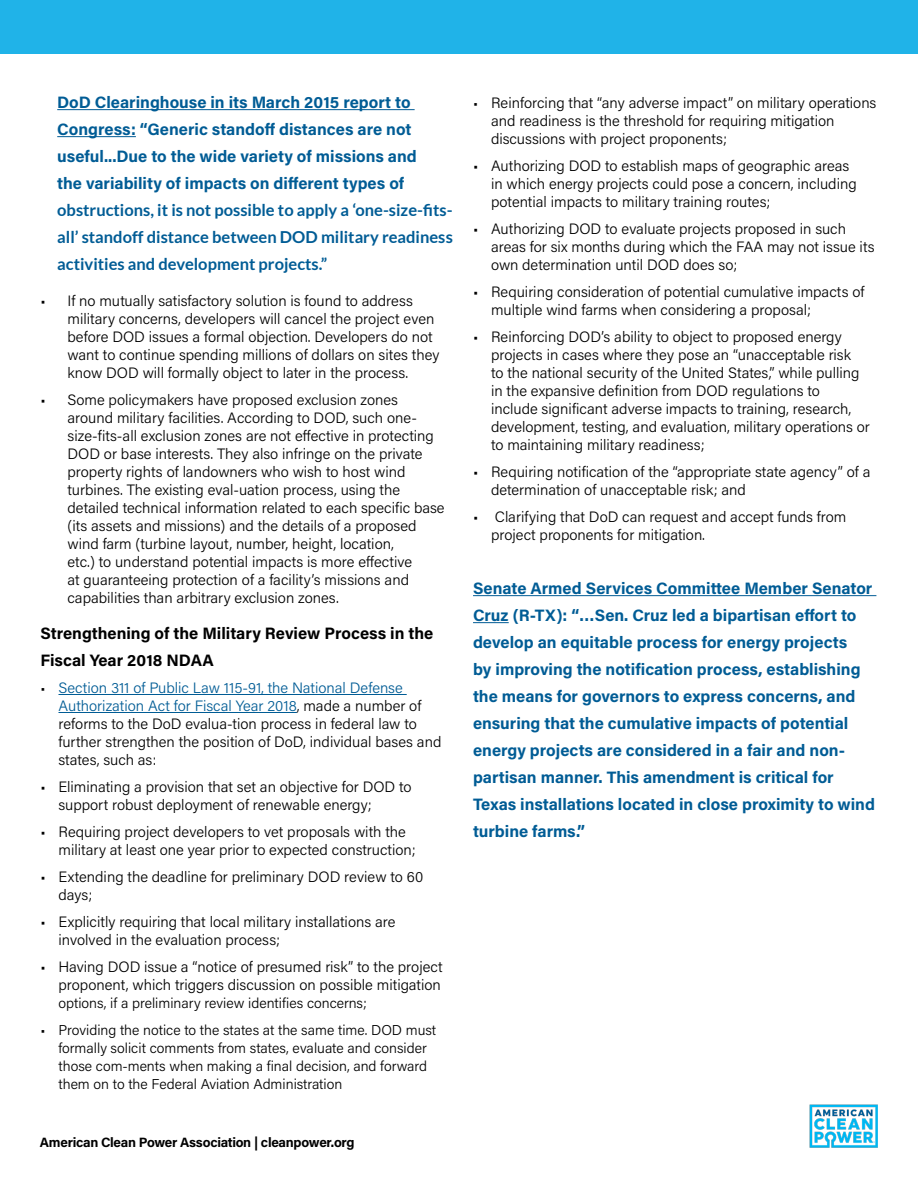
<style>
.page{position:relative;width:918px;height:1188px;background:#fff}
.page>*{position:absolute;margin:0;border:0;box-sizing:border-box;transform-origin:0 0}
.t1{font:700 16.5px/27px "Acumin Pro";color:#005c95}
.t2{font:700 16.5px/27px "Lato";color:#005c95;text-align:justify}
.t3{font:700 16.5px/27px "Acumin Pro";color:#000}
.t4{font:300 15px/18px "Acumin Pro";color:#000}
.t5{font:300 14.25px/18px "Acumin Pro";color:#000}
.t6{font:700 13.5px "Acumin Pro";letter-spacing:-.02em;color:#000}
.s1{font-size:14.25px}
.s2{color:#005c95}
</style>
<div class="page">
<div style="left:0;top:0;width:918px;height:54px;background:#20b3e8"></div>
<img style="left:809px;top:1104px;width:69px;height:44px">
<hr style="left:57px;top:109px;width:358px;height:1px;background:#005c95">
<hr style="left:57px;top:136px;width:79px;height:1px;background:#005c95">
<hr style="left:58px;top:694px;width:349px;height:1px;background:#005c95">
<hr style="left:58px;top:712px;width:239px;height:1px;background:#005c95">
<hr style="left:473px;top:595px;width:403px;height:1px;background:#005c95">
<hr style="left:473px;top:622px;width:36px;height:1px;background:#005c95">
<p class="t1" style="left:57px;top:88px;width:361px">DoD Clearinghouse in its March 2015 report to Congress: “Generic standoff distances are not useful...Due to the wide variety of missions and the variability of impacts on different types of</p>
<p class="t2" style="left:57px;top:196px;width:397px">obstructions, it is not possible to apply a ‘one-size-fits&shy;all’ standoff distance between DOD military readiness activities and development projects.”</p>
<p class="t4" style="left:68px;top:291px;width:374px;text-indent:-27px">• If no mutually satisfactory solution is found to address military concerns, developers will cancel the project even before DOD issues a formal objection. Developers do not want to continue spending millions of dollars on sites they know DOD will formally object to later in the process.</p>
<p class="t4" style="left:68px;top:390px;width:379px;text-indent:-27px">• Some policymakers have proposed exclusion zones around military facilities. According to DOD, such one&shy;size-fits-all exclusion zones are not effective in protecting DOD or base interests. They also infringe on the private property rights of landowners who wish to host wind turbines. The existing eval-uation process, using the detailed technical information related to each specific base (its assets and missions) and the details of a proposed wind farm (turbine layout, number, height, location,<br>etc.) to understand potential impacts is more effective<br>at guaranteeing protection of a facility’s missions and capabilities than arbitrary exclusion zones.</p>
<p class="t3" style="left:40px;top:619px;width:394px">Strengthening of the Military Review Process in the<br>Fiscal Year 2018 NDAA</p>
<p class="t4" style="left:58px;top:678px;width:384px;text-indent:-18px"><span class="s1">•</span> <span class="s2">Section 311 of Public Law 115-91, the National Defense Authorization Act for Fiscal Year 2018</span>, made a number of reforms to the DoD evalua-tion process in federal law to further strengthen the position of DoD, individual bases and states, such as:</p>
<p class="t4" style="left:58px;top:777px;width:355px;text-indent:-18px">• Eliminating a provision that set an objective for DOD to support robust deployment of renewable energy;</p>
<p class="t4" style="left:58px;top:822px;width:359px;text-indent:-18px">• Requiring project developers to vet proposals with the military at least one year prior to expected construction;</p>
<p class="t4" style="left:58px;top:867px;width:366px;text-indent:-18px">• Extending the deadline for preliminary DOD review to 60 days;</p>
<p class="t4" style="left:58px;top:912px;width:338px;text-indent:-18px">• Explicitly requiring that local military installations are involved in the evaluation process;</p>
<p class="t4" style="left:40px;top:957px;width:404px;text-align:right">• Having DOD issue a “notice of presumed risk” to the project proponent, which triggers discussion on possible mitigation</p>
<p class="t5" style="left:58px;top:993px;width:310px">options, if a preliminary review identifies concerns;</p>
<p class="t5" style="left:58px;top:1020px;width:379px;text-indent:-18px">• Providing the notice to the states at the same time. DOD must formally solicit comments from states, evaluate and consider those com-ments when making a final decision, and forward them on to the Federal Aviation Administration</p>
<p class="t6" style="left:40px;top:1132px;width:316px">American Clean Power Association | cleanpower.org</p>
<p class="t4" style="left:491px;top:93px;width:387px;text-indent:-18px"><span class="s1">•</span> Reinforcing that “any adverse impact” on military operations and readiness is the threshold for requiring mitigation discussions with project proponents;</p>
<p class="t4" style="left:491px;top:156px;width:367px;text-indent:-18px">• Authorizing DOD to establish maps of geographic areas in which energy projects could pose a concern, including potential impacts to military training routes;</p>
<p class="t4" style="left:491px;top:219px;width:385px;text-indent:-18px">• Authorizing DOD to evaluate projects proposed in such areas for six months during which the FAA may not issue its own determination until DOD does so;</p>
<p class="t4" style="left:491px;top:282px;width:375px;text-indent:-18px">• Requiring consideration of potential cumulative impacts of multiple wind farms when considering a proposal;</p>
<p class="t4" style="left:491px;top:327px;width:380px;text-indent:-18px">• Reinforcing DOD’s ability to object to proposed energy projects in cases where they pose an “unacceptable risk<br>to the national security of the United States,” while pulling in the expansive definition from DOD regulations to include significant adverse impacts to training, research, development, testing, and evaluation, military operations or to maintaining military readiness;</p>
<p class="t4" style="left:491px;top:462px;width:381px;text-indent:-18px">• Requiring notification of the “appropriate state agency” of a determination of unacceptable risk; and</p>
<p class="t4" style="left:491px;top:507px;width:357px;text-indent:-18px">• Clarifying that DoD can request and accept funds from project proponents for mitigation.</p>
<p class="t1" style="left:473px;top:574px;width:403px">Senate Armed Services Committee Member Senator Cruz (R-TX): “…Sen. Cruz led a bipartisan effort to develop an equitable process for energy projects<br>by improving the notification process, establishing the means for governors to express concerns, and ensuring that the cumulative impacts of potential energy projects are considered in a fair and non&shy;partisan manner. This amendment is critical for Texas installations located in close proximity to wind turbine farms.”</p>
</div>
